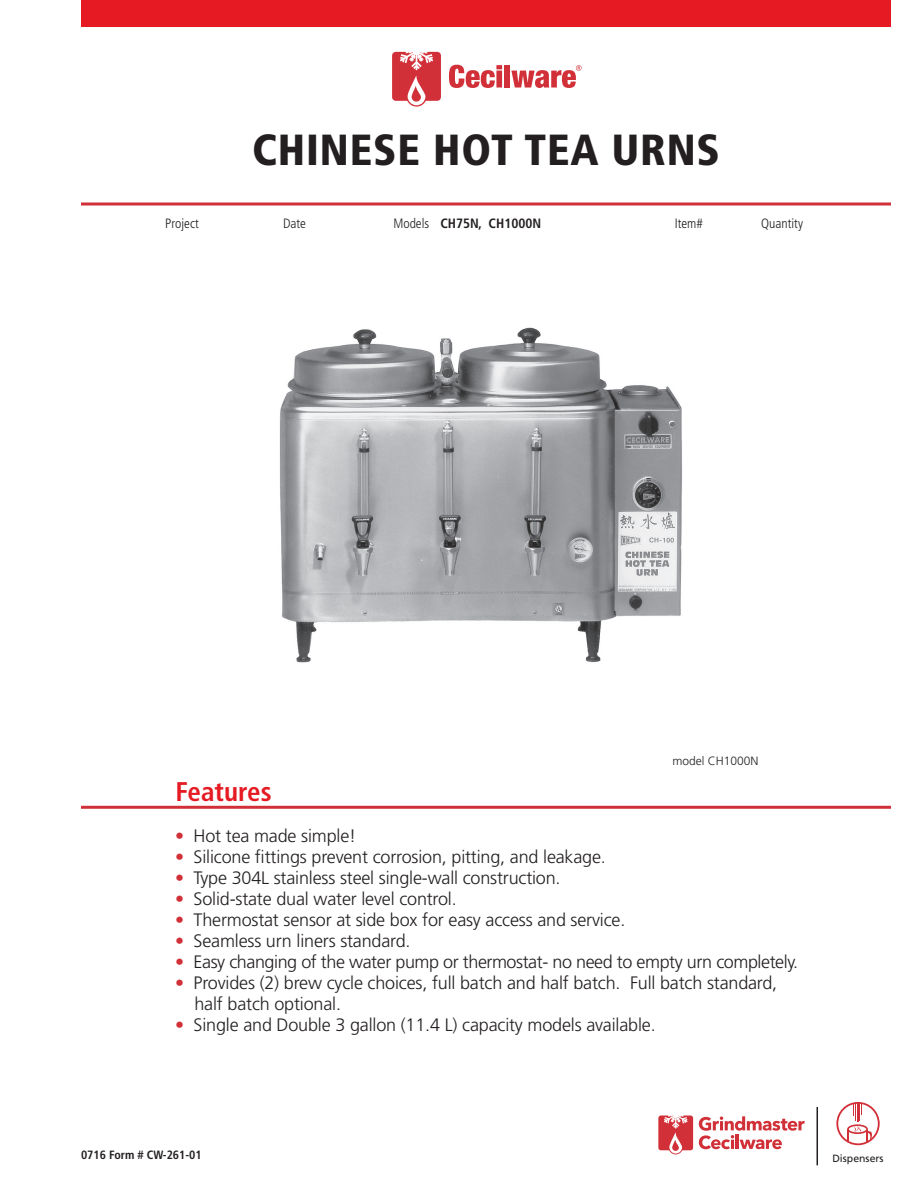
<style>
.page{position:relative;width:918px;height:1188px;background:#fff}
.page>*{position:absolute;margin:0;border:0;box-sizing:border-box;transform-origin:0 0}
.t1{font:900 condensed 43.5px "Frutiger LT Std";letter-spacing:.02em;color:#231f20}
.t2{font:700 condensed 27px "Frutiger LT Std";color:#e51a23}
.t3{font:300 18px/21px "Frutiger LT Std";letter-spacing:-.01em;color:#231f20}
.t4{font:300 condensed 13.5px "Frutiger LT Std";color:#231f20}
.t5{font:700 condensed 13.5px "Frutiger LT Std";color:#231f20}
.t6{font:700 condensed 12px "Frutiger LT Std";color:#231f20}
.t7{font:300 12px "Frutiger LT Std";color:#231f20}
.t8{font:10.5px "Frutiger LT Std";color:#231f20}
.s1{color:#d23038}
</style>
<div class="page">
<div style="left:81px;top:0;width:810px;height:27px;background:#e51a23"></div>
<hr style="left:817px;top:1107px;width:1px;height:58px;background:#231f20">
<svg style="left:836px;top:1102px;width:44px;height:43px"></svg>
<svg style="left:81px;top:202px;width:810px;height:4px;background:#dd6369"></svg>
<hr style="left:81px;top:806px;width:810px;height:3px;background:#d23038">
<svg style="left:658px;top:1116px;width:35px;height:38px"></svg>
<svg style="left:699px;top:1116px;width:106px;height:33px"></svg>
<img style="left:279px;top:327px;width:403px;height:336px">
<svg style="left:392px;top:52px;width:49px;height:55px"></svg>
<svg style="left:449px;top:65px;width:53px;height:23px"></svg>
<div style="left:505px;top:65px;width:5px;height:23px;background:#d23038"></div>
<svg style="left:511px;top:65px;width:71px;height:23px"></svg>
<h1 class="t1" style="left:252px;top:124px;width:469px">CHINESE HOT TEA URNS</h1>
<p class="t4" style="left:165px;top:216px;width:35px">Project</p>
<p class="t4" style="left:283px;top:216px;width:25px">Date</p>
<p class="t4" style="left:393px;top:216px;width:37px">Models</p>
<p class="t4" style="left:675px;top:216px;width:30px">Item#</p>
<p class="t4" style="left:761px;top:216px;width:43px">Quantity</p>
<p class="t5" style="left:440px;top:215px;width:102px">CH75N, CH1000N</p>
<p class="t7" style="left:672px;top:754px;width:88px">model CH1000N</p>
<h2 class="t2" style="left:176px;top:776px;width:98px">Features</h2>
<p class="t3" style="left:175px;top:825px;width:183px"><span class="s1">•</span> Hot tea made simple!</p>
<p class="t3" style="left:175px;top:846px;width:432px"><span class="s1">•</span> Silicone fittings prevent corrosion, pitting, and leakage.</p>
<p class="t3" style="left:175px;top:867px;width:387px"><span class="s1">•</span> Type 304L stainless steel single-wall construction.</p>
<p class="t3" style="left:175px;top:888px;width:283px"><span class="s1">•</span> Solid-state dual water level control.</p>
<p class="t3" style="left:175px;top:909px;width:452px"><span class="s1">•</span> Thermostat sensor at side box for easy access and service.</p>
<p class="t3" style="left:175px;top:930px;width:237px"><span class="s1">•</span> Seamless urn liners standard.</p>
<p class="t3" style="left:175px;top:951px;width:625px"><span class="s1">•</span> Easy changing of the water pump or thermostat- no need to empty urn completely.</p>
<p class="t3" style="left:194px;top:972px;width:584px;text-indent:-19px"><span class="s1">•</span> Provides (2) brew cycle choices, full batch and half batch. Full batch standard, half batch optional.</p>
<p class="t3" style="left:175px;top:1014px;width:482px"><span class="s1">•</span> Single and Double 3 gallon (11.4 L) capacity models available.</p>
<p class="t6" style="left:81px;top:1148px;width:122px">0716 Form # CW-261-01</p>
<p class="t8" style="left:832px;top:1152px;width:53px">Dispensers</p>
</div>
